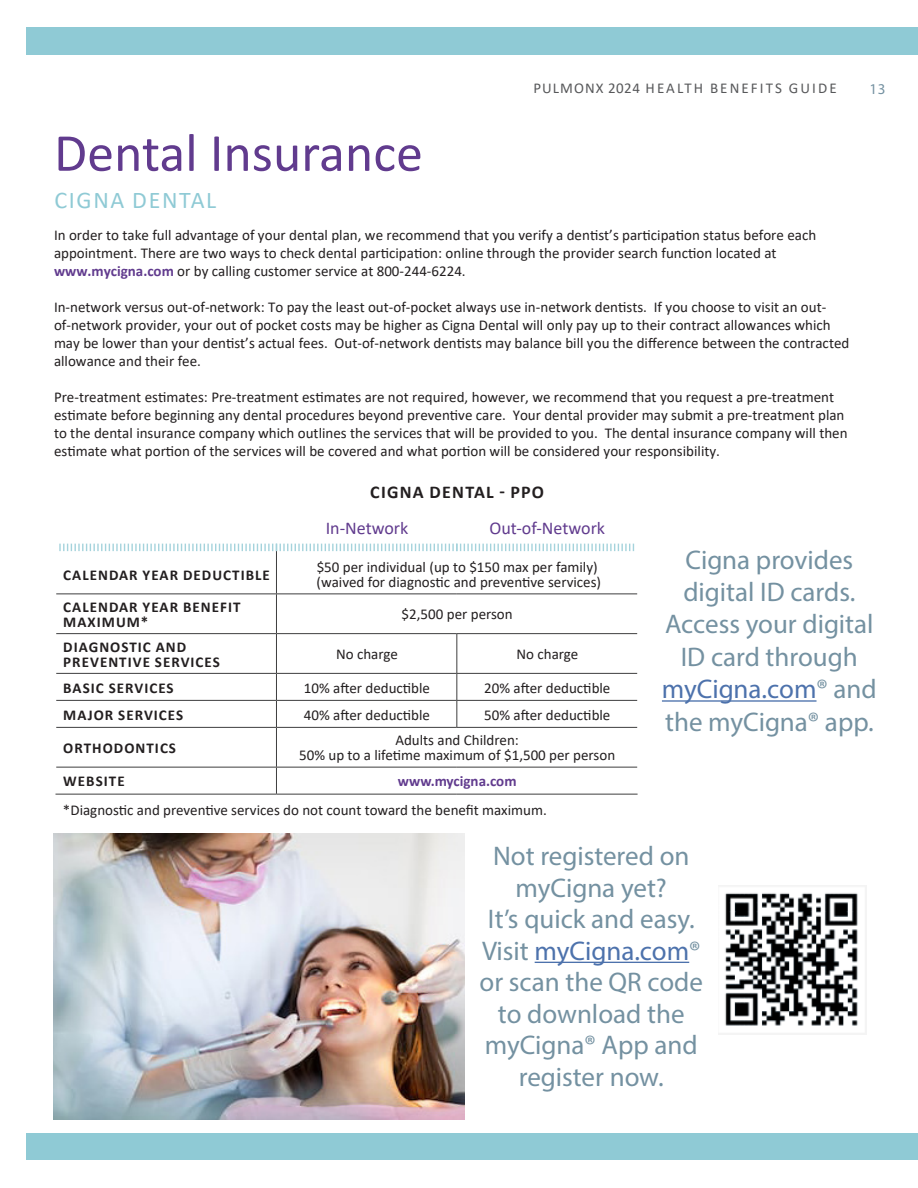
<style>
.page{position:relative;width:918px;height:1188px;background:#fff}
.page>*{position:absolute;margin:0;border:0;box-sizing:border-box;transform-origin:0 0}
.A_-_Page_Header_-_TO{font:54px "Calibri";color:#613b8e}
.A_-_SubHeader_-_TOC{font:27px/32.4px "Myriad Pro";color:#7491a1;text-align:center}
.A_-_SubHeader_-_TOC-2{font:27px "Myriad Pro";color:#4d72ac}
.A-_Legal_-_BLK_CAPS{font:24px "Calibri";letter-spacing:.07em;color:#8fcad5}
.A_-_Table_-_Column_H{font:18px "Calibri";color:#613b8e}
.A_-_Table_-_Column_H-2{font:700 18px "Calibri";letter-spacing:.07em;color:#231f20}
.A_-_Body_Text{font:15px/18px "Calibri";color:#231f20}
.A_-_Table_-_Body_Tex{font:15px "Calibri";color:#231f20}
.A_-_Table_-_Row_Head{font:700 15px/15px "Calibri";letter-spacing:.07em;color:#231f20}
.t1{font:15px "Calibri";letter-spacing:.14em;color:#57585a}
.A_-_Table_-_Body_Tex-2{font:700 15px "Calibri";color:#613b8e}
.t2{font:15px "Myriad Pro";color:#7491a1}
.s1{font-weight:700;color:#613b8e}
.s2{color:#4d72ac}
.s3{color:#7491a1}
</style>
<div class="page">
<div style="left:26px;top:28px;width:892px;height:1132px;background:#8fcad5"></div>
<div style="left:0;top:55px;width:918px;height:1078px;background:#fff"></div>
<svg style="left:59px;top:544px;width:575px;height:7px"></svg>
<hr style="left:276px;top:551px;width:1px;height:43px;background:#3e3e3f">
<hr style="left:56px;top:594px;width:220px;height:1px;background:#3e3e3f">
<hr style="left:276px;top:594px;width:181px;height:1px;background:#3e3e3f">
<hr style="left:276px;top:594px;width:1px;height:39px;background:#3e3e3f">
<hr style="left:457px;top:594px;width:180px;height:1px;background:#3e3e3f">
<hr style="left:56px;top:633px;width:220px;height:1px;background:#3e3e3f">
<hr style="left:276px;top:633px;width:181px;height:1px;background:#3e3e3f">
<hr style="left:276px;top:634px;width:1px;height:39px;background:#3e3e3f">
<hr style="left:457px;top:633px;width:180px;height:1px;background:#3e3e3f">
<hr style="left:456px;top:634px;width:1px;height:39px;background:#3e3e3f">
<hr style="left:56px;top:673px;width:220px;height:1px;background:#3e3e3f">
<hr style="left:276px;top:673px;width:181px;height:1px;background:#3e3e3f">
<hr style="left:457px;top:673px;width:180px;height:1px;background:#3e3e3f">
<hr style="left:56px;top:700px;width:220px;height:1px;background:#3e3e3f">
<hr style="left:276px;top:700px;width:181px;height:1px;background:#3e3e3f">
<svg style="left:276px;top:674px;width:1px;height:53px"></svg>
<hr style="left:457px;top:700px;width:180px;height:1px;background:#3e3e3f">
<svg style="left:456px;top:674px;width:1px;height:53px"></svg>
<hr style="left:56px;top:727px;width:220px;height:1px;background:#3e3e3f">
<hr style="left:276px;top:727px;width:181px;height:1px;background:#3e3e3f">
<hr style="left:276px;top:728px;width:1px;height:39px;background:#3e3e3f">
<hr style="left:457px;top:727px;width:180px;height:1px;background:#3e3e3f">
<hr style="left:56px;top:767px;width:220px;height:1px;background:#3e3e3f">
<hr style="left:276px;top:767px;width:181px;height:1px;background:#3e3e3f">
<svg style="left:276px;top:768px;width:1px;height:26px"></svg>
<hr style="left:457px;top:767px;width:180px;height:1px;background:#3e3e3f">
<hr style="left:56px;top:794px;width:220px;height:1px;background:#3e3e3f">
<hr style="left:276px;top:794px;width:181px;height:1px;background:#3e3e3f">
<hr style="left:457px;top:794px;width:181px;height:1px;background:#3e3e3f">
<img style="left:54px;top:833px;width:410px;height:287px">
<hr style="left:662px;top:700px;width:155px;height:2px;background:#4d72ac">
<hr style="left:535px;top:962px;width:154px;height:1px;background:#4d72ac">
<img style="left:718px;top:886px;width:149px;height:148px">
<p class="A_-_Page_Header_-_TO" style="left:54px;top:115px;width:370px">Dental Insurance</p>
<p class="t1" style="left:534px;top:78px;width:305px">PULMONX 2024 HEALTH BENEFITS GUIDE</p>
<p class="t2" style="left:870px;top:80px;width:17px">13</p>
<p class="A-_Legal_-_BLK_CAPS" style="left:54px;top:183px;width:163px">CIGNA DENTAL</p>
<p class="A_-_Body_Text" style="left:54px;top:225px;width:764px">In order to take full advantage of your dental plan, we recommend that you verify a dentist’s participation status before each appointment. There are two ways to check dental participation: online through the provider search function located at</p>
<p class="A_-_Body_Text" style="left:54px;top:261px;width:411px"><span class="s1">www.mycigna.com</span> or by calling customer service at 800-244-6224.</p>
<p class="A_-_Body_Text" style="left:54px;top:297px;width:797px">In-network versus out-of-network: To pay the least out-of-pocket always use in-network dentists. If you choose to visit an out&shy;of-network provider, your out of pocket costs may be higher as Cigna Dental will only pay up to their contract allowances which may be lower than your dentist’s actual fees. Out-of-network dentists may balance bill you the difference between the contracted allowance and their fee.</p>
<p class="A_-_Body_Text" style="left:54px;top:387px;width:795px">Pre-treatment estimates: Pre-treatment estimates are not required, however, we recommend that you request a pre-treatment estimate before beginning any dental procedures beyond preventive care. Your dental provider may submit a pre-treatment plan to the dental insurance company which outlines the services that will be provided to you. The dental insurance company will then estimate what portion of the services will be covered and what portion will be considered your responsibility.</p>
<p class="A_-_Table_-_Column_H-2" style="left:370px;top:479px;width:175px">CIGNA DENTAL - PPO</p>
<p class="A_-_Table_-_Column_H" style="left:326px;top:515px;width:84px">In-Network</p>
<p class="A_-_Table_-_Column_H" style="left:490px;top:515px;width:117px">Out-of-Network</p>
<p class="A_-_Table_-_Row_Head" style="left:63px;top:567px;width:208px">CALENDAR YEAR DEDUCTIBLE</p>
<p class="A_-_SubHeader_-_TOC" style="left:662px;top:543px;width:216px">Cigna provides digital ID cards.<br>Access your digital<br>ID card through <span class="s2">myCigna.com</span>® and the myCigna® app.</p>
<p class="A_-_Table_-_Body_Tex" style="left:317px;top:557px;width:283px">$50 per individual (up to $150 max per family)</p>
<p class="A_-_Table_-_Body_Tex" style="left:317px;top:572px;width:286px">(waived for diagnostic and preventive services)</p>
<p class="A_-_Table_-_Row_Head" style="left:63px;top:599px;width:179px">CALENDAR YEAR BENEFIT<br>MAXIMUM*</p>
<p class="A_-_Table_-_Body_Tex" style="left:402px;top:604px;width:113px">$2,500 per person</p>
<p class="A_-_Table_-_Row_Head" style="left:63px;top:639px;width:124px">DIAGNOSTIC AND</p>
<p class="A_-_Table_-_Row_Head" style="left:63px;top:654px;width:158px">PREVENTIVE SERVICES</p>
<p class="A_-_Table_-_Body_Tex" style="left:336px;top:644px;width:63px">No charge</p>
<p class="A_-_Table_-_Body_Tex" style="left:516px;top:644px;width:63px">No charge</p>
<p class="A_-_Table_-_Row_Head" style="left:63px;top:680px;width:112px">BASIC SERVICES</p>
<p class="A_-_Table_-_Body_Tex" style="left:304px;top:677px;width:128px">10% after deductible</p>
<p class="A_-_Table_-_Body_Tex" style="left:484px;top:677px;width:128px">20% after deductible</p>
<p class="A_-_Table_-_Row_Head" style="left:63px;top:707px;width:121px">MAJOR SERVICES</p>
<p class="A_-_Table_-_Body_Tex" style="left:304px;top:704px;width:128px">40% after deductible</p>
<p class="A_-_Table_-_Body_Tex" style="left:484px;top:704px;width:128px">50% after deductible</p>
<p class="A_-_Table_-_Row_Head" style="left:63px;top:740px;width:114px">ORTHODONTICS</p>
<p class="A_-_Table_-_Body_Tex" style="left:395px;top:730px;width:125px">Adults and Children:</p>
<p class="A_-_Table_-_Body_Tex" style="left:299px;top:745px;width:318px">50% up to a lifetime maximum of $1,500 per person</p>
<p class="A_-_Table_-_Row_Head" style="left:63px;top:774px;width:63px">WEBSITE</p>
<p class="A_-_Table_-_Body_Tex-2" style="left:398px;top:771px;width:120px">www.mycigna.com</p>
<p class="A_-_Table_-_Body_Tex" style="left:63px;top:800px;width:485px">*Diagnostic and preventive services do not count toward the benefit maximum.</p>
<p class="A_-_SubHeader_-_TOC" style="left:493px;top:839px;width:198px">Not registered on</p>
<p class="A_-_SubHeader_-_TOC" style="left:516px;top:871px;width:153px">myCigna yet?</p>
<p class="A_-_SubHeader_-_TOC" style="left:488px;top:902px;width:208px">It’s quick and easy.</p>
<p class="A_-_SubHeader_-_TOC-2" style="left:482px;top:934px;width:220px"><span class="s3">Visit</span> myCigna.com<span class="s3">®</span></p>
<p class="A_-_SubHeader_-_TOC" style="left:480px;top:965px;width:225px">or scan the QR code</p>
<p class="A_-_SubHeader_-_TOC" style="left:498px;top:997px;width:188px">to download the</p>
<p class="A_-_SubHeader_-_TOC" style="left:485px;top:1029px;width:214px">myCigna® App and</p>
<p class="A_-_SubHeader_-_TOC" style="left:519px;top:1060px;width:146px">register now.</p>
</div>
